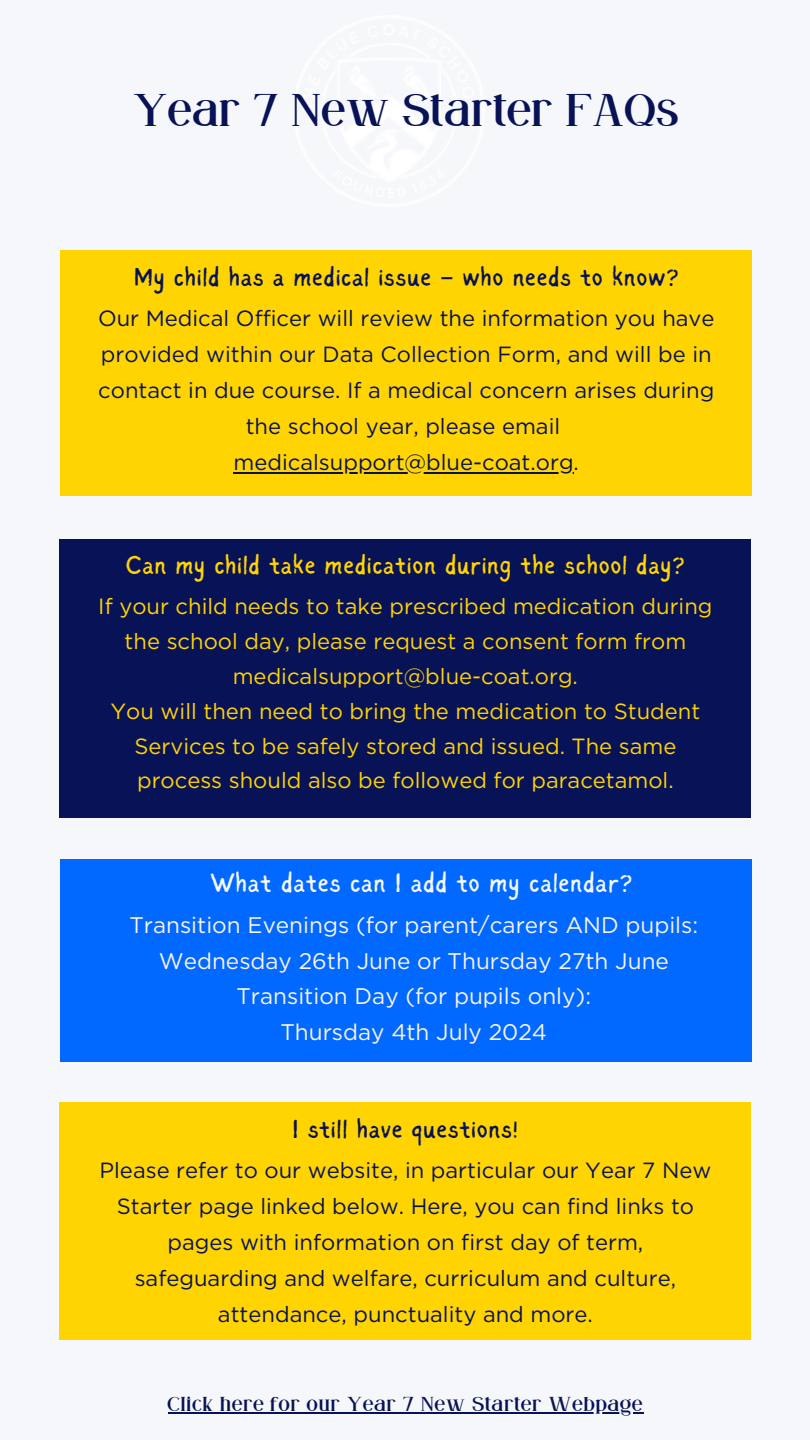
<style>
.page{position:relative;width:810px;height:1440px;background:#f5f7fa}
.page>*{position:absolute;margin:0;border:0;box-sizing:border-box;transform-origin:0 0}
.t1{font:50px "Grown";letter-spacing:.025em;color:#081256}
.t2{font:26.7px "Sigher";letter-spacing:.025em;color:#f5f7fa}
.t3{font:26px "Sigher";letter-spacing:.025em;color:#081256}
.t4{font:26px "Sigher";letter-spacing:.025em;color:#ffd401}
.t5{font:22.6px "Gotham";color:#f8f3f0}
.t6{font:22px/36px "Gotham";color:#081256;text-align:center}
.t7{font:22px/34.8px "Gotham";color:#ffd401;text-align:center}
.t8{font:22px "Grown";letter-spacing:.05em;color:#081256}
.s1{font-family:"Noto Sans Gurmukhi"}
</style>
<div class="page">
<hr style="left:168px;top:1412px;width:475px;height:2px;background:#081256">
<div style="left:60px;top:251px;width:692px;height:245px;background:#ffd401"></div>
<hr style="left:234px;top:472px;width:340px;height:1px;background:#081256">
<div style="left:59px;top:539px;width:691px;height:279px;background:#081256"></div>
<div style="left:59px;top:1103px;width:692px;height:237px;background:#ffd401"></div>
<div style="left:60px;top:859px;width:691px;height:202px;background:#0169ff"></div>
<h1 class="t1" style="left:133px;top:79px;width:546px">Year 7 New Starter FAQs</h1>
<p class="t3" style="left:134px;top:266px;width:547px">My child has a medical issue <span class="s1">–</span> who needs to know?</p>
<p class="t6" style="left:98px;top:300px;width:618px">Our Medical Officer will review the information you have provided within our Data Collection Form, and will be in contact in due course. If a medical concern arises during the school year, please email</p>
<h2 class="t6" style="left:234px;top:444px;width:347px">medicalsupport@blue-coat.org.</h2>
<p class="t4" style="left:126px;top:555px;width:560px">Can my child take medication during the school day?</p>
<p class="t7" style="left:98px;top:589px;width:616px">If your child needs to take prescribed medication during the school day, please request a consent form from medicalsupport@blue-coat.org.</p>
<p class="t7" style="left:111px;top:693px;width:591px">You will then need to bring the medication to Student<br>Services to be safely stored and issued. The same process should also be followed for paracetamol.</p>
<p class="t2" style="left:211px;top:872px;width:424px">What dates can I add to my calendar?</p>
<h2 class="t5" style="left:129px;top:911px;width:570px">Transition Evenings (for parent/carers AND pupils:</h2>
<h2 class="t5" style="left:159px;top:947px;width:512px">Wednesday 26th June or Thursday 27th June</h2>
<p class="t5" style="left:237px;top:983px;width:356px">Transition Day (for pupils only):</p>
<p class="t5" style="left:281px;top:1019px;width:268px">Thursday 4th July 2024</p>
<p class="t3" style="left:293px;top:1119px;width:227px">I still have questions!</p>
<p class="t6" style="left:100px;top:1152px;width:613px">Please refer to our website, in particular our Year 7 New Starter page linked below. Here, you can find links to pages with information on first day of term, safeguarding and welfare, curriculum and culture, attendance, punctuality and more.</p>
<h2 class="t8" style="left:168px;top:1390px;width:476px">Click here for our Year 7 New Starter Webpage</h2>
</div>
